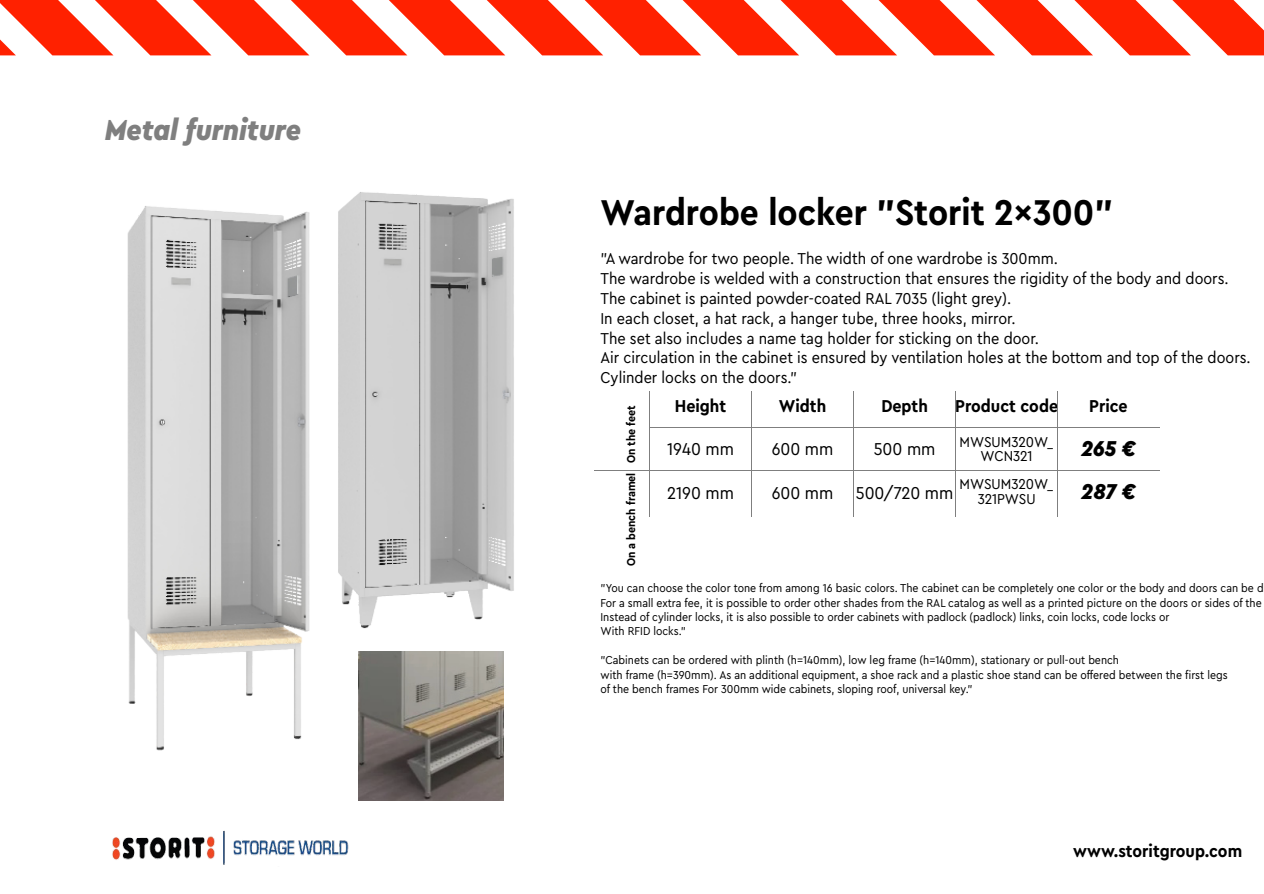
<style>
.page{position:relative;width:1264px;height:894px;background:#fff}
.page>*{position:absolute;margin:0;border:0;box-sizing:border-box;transform-origin:0 0}
.t1{font:700 37.5px "Cera Compact Pro";color:#000}
.t2{font:italic 900 30px "Cera Compact Pro";color:#7f7f7f}
.t3{font:italic 900 22.5px/43.5px "Cera Compact Pro";color:#000}
.t4{font:700 18px "Cera Compact Pro";color:#000}
.t5{font:18px "Cera Compact Pro";color:#000}
.t6{font:16.5px/19.8px "Cera Compact Pro";color:#000}
.t7{font:15px/13.5px "Cera Compact Pro";color:#000;text-align:center}
.t8{font:12px/14.4px "Cera Compact Pro";color:#000}
.t9{font:700 12px "Cera Compact Pro";color:#000}
</style>
<div class="page">
<svg style="left:0;top:0;width:1263px;height:55px"></svg>
<img style="left:338px;top:192px;width:176px;height:484px">
<img style="left:127px;top:206px;width:183px;height:545px">
<img style="left:358px;top:651px;width:145px;height:149px">
<hr style="left:853px;top:391px;width:1px;height:126px;background:#7f7f7f">
<hr style="left:649px;top:391px;width:1px;height:126px;background:#7f7f7f">
<hr style="left:751px;top:391px;width:1px;height:126px;background:#7f7f7f">
<hr style="left:955px;top:391px;width:1px;height:126px;background:#7f7f7f">
<hr style="left:1057px;top:391px;width:1px;height:126px;background:#7f7f7f">
<hr style="left:594px;top:470px;width:565px;height:1px;background:#7f7f7f">
<hr style="left:649px;top:427px;width:510px;height:1px;background:#7f7f7f">
<img style="left:112px;top:830px;width:237px;height:35px">
<h2 class="t2" style="left:105px;top:110px;width:197px">Metal furniture</h2>
<h1 class="t1" style="left:600px;top:187px;width:514px">Wardrobe locker "Storit 2×300"</h1>
<p class="t6" style="left:600px;top:248px;width:651px">"A wardrobe for two people. The width of one wardrobe is 300mm.<br>The wardrobe is welded with a construction that ensures the rigidity of the body and doors.<br>The cabinet is painted powder-coated RAL 7035 (light grey).<br>In each closet, a hat rack, a hanger tube, three hooks, mirror.<br>The set also includes a name tag holder for sticking on the door.<br>Air circulation in the cabinet is ensured by ventilation holes at the bottom and top of the doors.<br>Cylinder locks on the doors."</p>
<p class="t9" style="left:623px;top:463px;width:59px;rotate:-90deg">On the feet</p>
<p class="t9" style="left:623px;top:566px;width:95px;rotate:-90deg">On a bench framel</p>
<h3 class="t4" style="left:674px;top:394px;width:53px">Height</h3>
<h3 class="t5" style="left:667px;top:437px;width:68px">1940 mm</h3>
<h3 class="t5" style="left:667px;top:480px;width:68px">2190 mm</h3>
<h3 class="t4" style="left:778px;top:394px;width:49px">Width</h3>
<h3 class="t5" style="left:771px;top:437px;width:63px">600 mm</h3>
<h3 class="t5" style="left:771px;top:480px;width:63px">600 mm</h3>
<h3 class="t4" style="left:881px;top:394px;width:48px">Depth</h3>
<h3 class="t5" style="left:873px;top:437px;width:63px">500 mm</h3>
<h3 class="t5" style="left:855px;top:480px;width:99px">500/720 mm</h3>
<h3 class="t4" style="left:955px;top:394px;width:104px">Product code</h3>
<p class="t7" style="left:959px;top:435px;width:96px">MWSUM320W_<br>WCN321</p>
<p class="t7" style="left:959px;top:476px;width:96px;line-height:15px">MWSUM320W_<br>321PWSU</p>
<h3 class="t4" style="left:1088px;top:394px;width:40px">Price</h3>
<h3 class="t3" style="left:1080px;top:425px;width:56px">265 €<br>287 €</h3>
<p class="t8" style="left:600px;top:580px;width:664px">"You can choose the color tone from among 16 basic colors. The cabinet can be completely one color or the body and doors can be d For a small extra fee, it is possible to order other shades from the RAL catalog as well as a printed picture on the doors or sides of the Instead of cylinder locks, it is also possible to order cabinets with padlock (padlock) links, coin locks, code locks or<br>With RFID locks."</p>
<p class="t8" style="left:600px;top:652px;width:628px">"Cabinets can be ordered with plinth (h=140mm), low leg frame (h=140mm), stationary or pull-out bench<br>with frame (h=390mm). As an additional equipment, a shoe rack and a plastic shoe stand can be offered between the first legs of the bench frames For 300mm wide cabinets, sloping roof, universal key."</p>
<h3 class="t4" style="left:1072px;top:839px;width:170px">www.storitgroup.com</h3>
</div>
